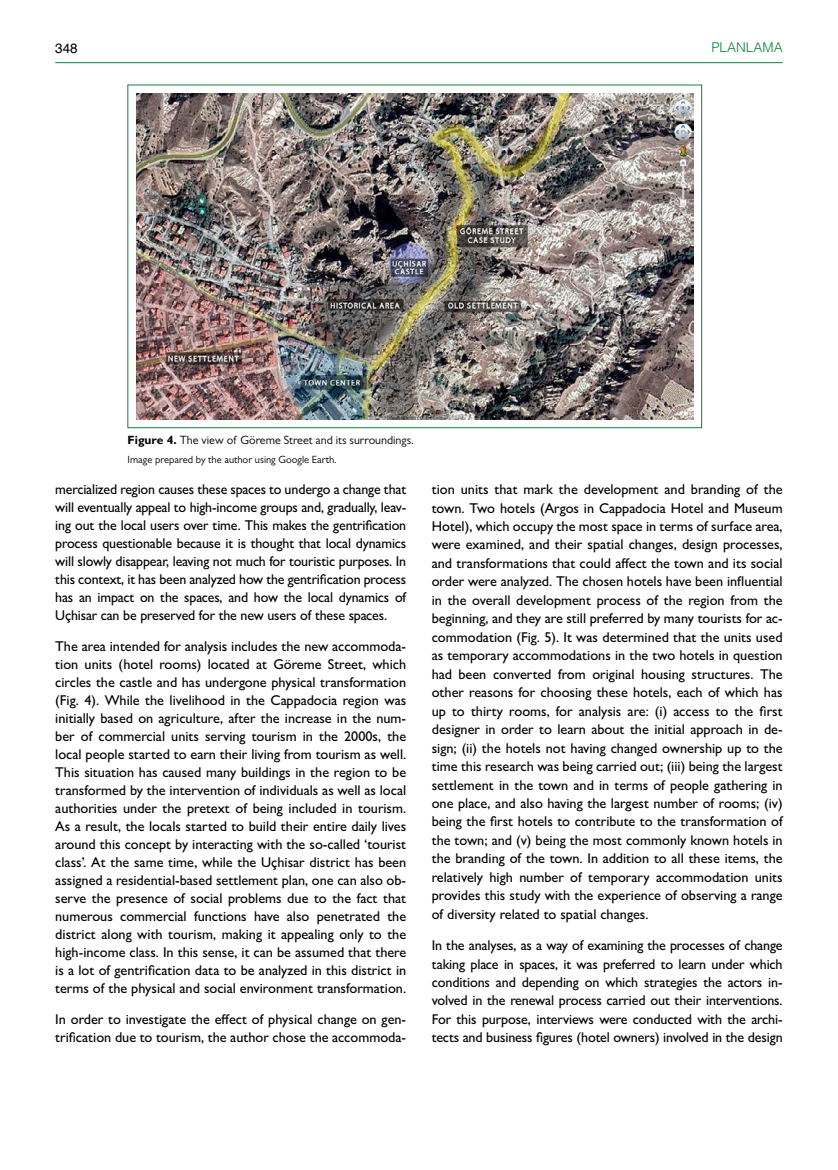
<style>
.page{position:relative;width:838px;height:1170px;background:#fff}
.page>*{position:absolute;margin:0;border:0;box-sizing:border-box;transform-origin:0 0}
.t1{font:500 14.25px/18.5px "Gill Sans MT Pro";color:#000;text-align:justify}
.t2{font:300 13.5px "Helvetica";color:#0f8140}
.t3{font:13.5px "Helvetica";color:#000}
.t4{font:12px "Gill Sans MT Pro";color:#000}
.t5{font:10.5px "Gill Sans MT Pro";color:#000}
.s1{font-weight:700}
</style>
<div class="page">
<hr style="left:55px;top:62px;width:727px;height:1px;background:#0f8140">
<img style="left:136px;top:93px;width:557px;height:326px">
<p class="t3" style="left:55px;top:37px;width:24px">348</p>
<p class="t2" style="left:711px;top:36px;width:73px">PLANLAMA</p>
<p class="t4" style="left:128px;top:432px;width:288px"><span class="s1">Figure 4.</span> The view of Göreme Street and its surroundings.</p>
<p class="t5" style="left:128px;top:453px;width:211px">Image prepared by the author using Google Earth.</p>
<p class="t1" style="left:55px;top:480px;width:352px;line-height:18px">mercialized region causes these spaces to undergo a change that will eventually appeal to high-income groups and, gradually, leav&shy;ing out the local users over time. This makes the gentrification process questionable because it is thought that local dynamics will slowly disappear, leaving not much for touristic purposes. In this context, it has been analyzed how the gentrification process has an impact on the spaces, and how the local dynamics of Uçhisar can be preserved for the new users of these spaces.</p>
<p class="t1" style="left:55px;top:637px;width:352px;line-height:18px">The area intended for analysis includes the new accommoda&shy;tion units (hotel rooms) located at Göreme Street, which circles the castle and has undergone physical transformation (Fig. 4). While the livelihood in the Cappadocia region was initially based on agriculture, after the increase in the num&shy;ber of commercial units serving tourism in the 2000s, the local people started to earn their living from tourism as well.<br>This situation has caused many buildings in the region to be transformed by the intervention of individuals as well as local authorities under the pretext of being included in tourism.<br>As a result, the locals started to build their entire daily lives around this concept by interacting with the so-called ‘tourist class’. At the same time, while the Uçhisar district has been assigned a residential-based settlement plan, one can also ob&shy;serve the presence of social problems due to the fact that numerous commercial functions have also penetrated the district along with tourism, making it appealing only to the high-income class. In this sense, it can be assumed that there is a lot of gentrification data to be analyzed in this district in terms of the physical and social environment transformation.</p>
<p class="t1" style="left:55px;top:1009px;width:352px;line-height:18px">In order to investigate the effect of physical change on gen&shy;trification due to tourism, the author chose the accommoda-</p>
<p class="t1" style="left:432px;top:480px;width:352px">tion units that mark the development and branding of the town. Two hotels (Argos in Cappadocia Hotel and Museum Hotel), which occupy the most space in terms of surface area, were examined, and their spatial changes, design processes, and transformations that could affect the town and its social order were analyzed. The chosen hotels have been influential in the overall development process of the region from the beginning, and they are still preferred by many tourists for ac&shy;commodation (Fig. 5). It was determined that the units used as temporary accommodations in the two hotels in question had been converted from original housing structures. The other reasons for choosing these hotels, each of which has up to thirty rooms, for analysis are: (i) access to the first designer in order to learn about the initial approach in de&shy;sign; (ii) the hotels not having changed ownership up to the time this research was being carried out; (iii) being the largest settlement in the town and in terms of people gathering in one place, and also having the largest number of rooms; (iv) being the first hotels to contribute to the transformation of the town; and (v) being the most commonly known hotels in the branding of the town. In addition to all these items, the relatively high number of temporary accommodation units provides this study with the experience of observing a range of diversity related to spatial changes.</p>
<p class="t1" style="left:432px;top:935px;width:352px">In the analyses, as a way of examining the processes of change taking place in spaces, it was preferred to learn under which conditions and depending on which strategies the actors in&shy;volved in the renewal process carried out their interventions.<br>For this purpose, interviews were conducted with the archi&shy;tects and business figures (hotel owners) involved in the design</p>
</div>
